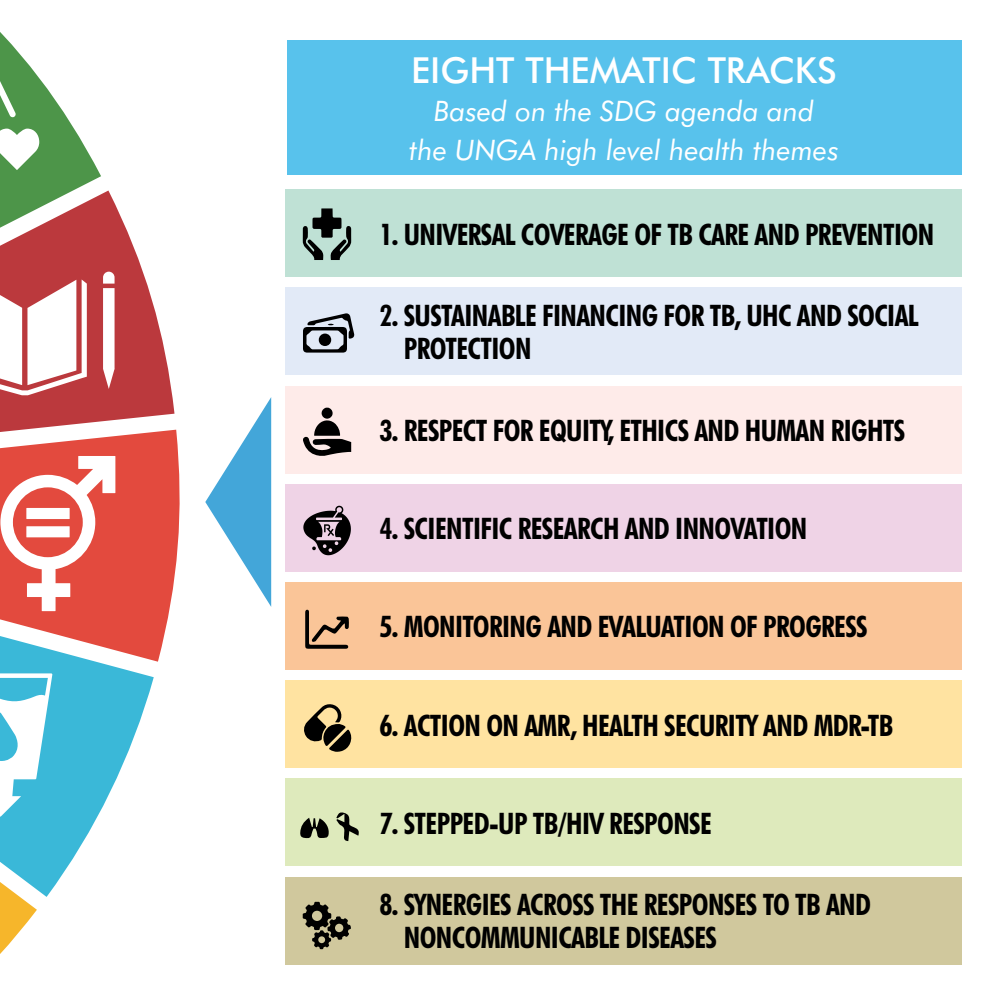
<style>
.page{position:relative;width:1004px;height:1004px;background:#fff}
.page>*{position:absolute;margin:0;border:0;box-sizing:border-box;transform-origin:0 0}
.t1{font:500 36px "Futura BT";color:#fff}
.t2{font:700 condensed 29.7px/33px "Futura BT";letter-spacing:-.02em;color:#000}
.t3{font:italic 28.2px/38.1px "Futura BT";color:#fff;text-align:center}
</style>
<div class="page">
<div style="left:285px;top:189px;width:676px;height:88px;background:#bfe1d5"></div>
<div style="left:285px;top:288px;width:676px;height:87px;background:#e2eaf7"></div>
<div style="left:285px;top:386px;width:676px;height:87px;background:#feebe9"></div>
<div style="left:285px;top:484px;width:676px;height:87px;background:#efd3e6"></div>
<div style="left:285px;top:582px;width:676px;height:87px;background:#fac598"></div>
<div style="left:285px;top:680px;width:676px;height:88px;background:#ffe3a1"></div>
<div style="left:285px;top:778px;width:676px;height:88px;background:#deeabc"></div>
<div style="left:285px;top:876px;width:676px;height:88px;background:#d0c89d"></div>
<svg style="left:303px;top:505px;width:48px;height:50px"></svg>
<svg style="left:303px;top:407px;width:48px;height:49px"></svg>
<svg style="left:303px;top:208px;width:48px;height:52px"></svg>
<svg style="left:303px;top:313px;width:51px;height:39px"></svg>
<div style="left:319px;top:333px;width:12px;height:13px;background:#000;border-radius:50%"></div>
<svg style="left:305px;top:609px;width:44px;height:39px"></svg>
<svg style="left:304px;top:704px;width:48px;height:47px"></svg>
<svg style="left:300px;top:817px;width:29px;height:21px"></svg>
<svg style="left:336px;top:812px;width:23px;height:29px"></svg>
<svg style="left:303px;top:901px;width:48px;height:48px"></svg>
<div style="left:286px;top:40px;width:675px;height:135px;background:#58c2ec"></div>
<svg style="left:205px;top:397px;width:66px;height:210px"></svg>
<svg style="left:0;top:202px;width:174px;height:227px;fill:#bb393d"></svg>
<svg style="left:0;top:429px;width:180px;height:232px;fill:#e34a3e"></svg>
<svg style="left:0;top:608px;width:154px;height:282px"></svg>
<svg style="left:0;top:456px;width:115px;height:155px"></svg>
<div style="left:26px;top:508px;width:44px;height:11px;background:#fff"></div>
<div style="left:26px;top:526px;width:44px;height:11px;background:#fff"></div>
<svg style="left:0;top:673px;width:52px;height:281px"></svg>
<svg style="left:0;top:32px;width:114px;height:363px"></svg>
<p class="t1" style="left:411px;top:49px;width:427px">EIGHT THEMATIC TRACKS</p>
<p class="t3" style="left:409px;top:92px;width:431px">Based on the SDG agenda and<br>the UNGA high level health themes</p>
<p class="t2" style="left:379px;top:217px;width:556px">1. UNIVERSAL COVERAGE OF TB CARE AND PREVENTION</p>
<p class="t2" style="left:404px;top:299px;width:516px;text-indent:-24px">2. SUSTAINABLE FINANCING FOR TB, UHC AND SOCIAL<br>PROTECTION</p>
<p class="t2" style="left:379px;top:413px;width:527px">3. RESPECT FOR EQUITY, ETHICS AND HUMAN RIGHTS</p>
<p class="t2" style="left:379px;top:512px;width:429px">4. SCIENTIFIC RESEARCH AND INNOVATION</p>
<p class="t2" style="left:379px;top:610px;width:489px">5. MONITORING AND EVALUATION OF PROGRESS</p>
<p class="t2" style="left:379px;top:708px;width:515px">6. ACTION ON AMR, HEALTH SECURITY AND MDR-TB</p>
<p class="t2" style="left:379px;top:806px;width:334px">7. STEPPED-UP TB/HIV RESPONSE</p>
<p class="t2" style="left:404px;top:888px;width:469px;text-indent:-24px">8. SYNERGIES ACROSS THE RESPONSES TO TB AND<br>NONCOMMUNICABLE DISEASES</p>
</div>
